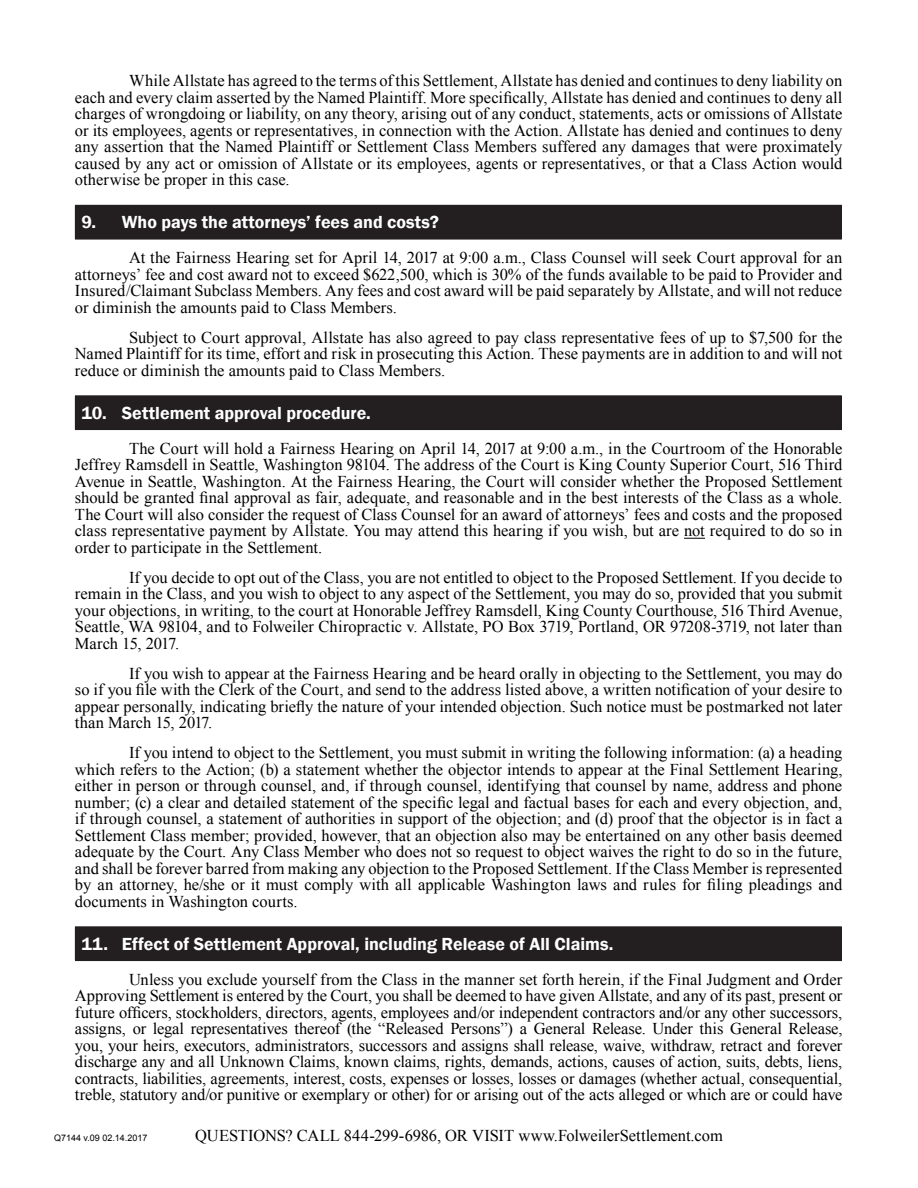
<style>
.page{position:relative;width:918px;height:1188px;background:#fff}
.page>*{position:absolute;margin:0;border:0;box-sizing:border-box;transform-origin:0 0}
.t1{font:600 18px "Franklin Gothic";color:#fff}
.t2{font:16.5px/16.5px "Times New Roman";color:#000;text-align:justify}
.t3{font:9px "Arial";color:#000}
</style>
<div class="page">
<svg style="left:684px;top:538px;width:21px;height:1px"></svg>
<div style="left:75px;top:205px;width:766px;height:34px;background:#231f20"></div>
<hr style="left:75px;top:205px;width:767px;height:1px;background:#231f20">
<hr style="left:841px;top:206px;width:1px;height:33px;background:#231f20">
<hr style="left:75px;top:239px;width:767px;height:1px;background:#231f20">
<div style="left:75px;top:396px;width:766px;height:34px;background:#231f20"></div>
<hr style="left:75px;top:395px;width:767px;height:1px;background:#231f20">
<hr style="left:841px;top:396px;width:1px;height:33px;background:#231f20">
<hr style="left:75px;top:429px;width:767px;height:1px;background:#231f20">
<div style="left:75px;top:927px;width:766px;height:34px;background:#231f20"></div>
<hr style="left:75px;top:926px;width:767px;height:1px;background:#231f20">
<hr style="left:841px;top:927px;width:1px;height:33px;background:#231f20">
<hr style="left:75px;top:960px;width:767px;height:1px;background:#231f20">
<p class="t2" style="left:75px;top:72px;width:769px;text-indent:54px">While Allstate has agreed to the terms of this Settlement, Allstate has denied and continues to deny liability on each and every claim asserted by the Named Plaintiff. More specifically, Allstate has denied and continues to deny all charges of wrongdoing or liability, on any theory, arising out of any conduct, statements, acts or omissions of Allstate or its employees, agents or representatives, in connection with the Action. Allstate has denied and continues to deny any assertion that the Named Plaintiff or Settlement Class Members suffered any damages that were proximately caused by any act or omission of Allstate or its employees, agents or representatives, or that a Class Action would otherwise be proper in this case.</p>
<p class="t1" style="left:81px;top:211px;width:359px">9. Who pays the attorneys’ fees and costs?</p>
<p class="t2" style="left:75px;top:249px;width:769px;text-indent:54px">At the Fairness Hearing set for April 14, 2017 at 9:00 a.m., Class Counsel will seek Court approval for an attorneys’ fee and cost award not to exceed $622,500, which is 30% of the funds available to be paid to Provider and Insured/Claimant Subclass Members. Any fees and cost award will be paid separately by Allstate, and will not reduce or diminish the amounts paid to Class Members.</p>
<p class="t2" style="left:75px;top:329px;width:769px;text-indent:54px">Subject to Court approval, Allstate has also agreed to pay class representative fees of up to $7,500 for the Named Plaintiff for its time, effort and risk in prosecuting this Action. These payments are in addition to and will not reduce or diminish the amounts paid to Class Members.</p>
<p class="t1" style="left:81px;top:402px;width:291px">10. Settlement approval procedure.</p>
<p class="t2" style="left:75px;top:440px;width:769px;text-indent:54px">The Court will hold a Fairness Hearing on April 14, 2017 at 9:00 a.m., in the Courtroom of the Honorable Jeffrey Ramsdell in Seattle, Washington 98104. The address of the Court is King County Superior Court, 516 Third Avenue in Seattle, Washington. At the Fairness Hearing, the Court will consider whether the Proposed Settlement should be granted final approval as fair, adequate, and reasonable and in the best interests of the Class as a whole.<br>The Court will also consider the request of Class Counsel for an award of attorneys’ fees and costs and the proposed class representative payment by Allstate. You may attend this hearing if you wish, but are not required to do so in order to participate in the Settlement.</p>
<p class="t2" style="left:75px;top:569px;width:769px;text-indent:54px">If you decide to opt out of the Class, you are not entitled to object to the Proposed Settlement. If you decide to remain in the Class, and you wish to object to any aspect of the Settlement, you may do so, provided that you submit your objections, in writing, to the court at Honorable Jeffrey Ramsdell, King County Courthouse, 516 Third Avenue, Seattle, WA 98104, and to Folweiler Chiropractic v. Allstate, PO Box 3719, Portland, OR 97208-3719, not later than March 15, 2017.</p>
<p class="t2" style="left:75px;top:665px;width:769px;text-indent:54px">If you wish to appear at the Fairness Hearing and be heard orally in objecting to the Settlement, you may do so if you file with the Clerk of the Court, and send to the address listed above, a written notification of your desire to appear personally, indicating briefly the nature of your intended objection. Such notice must be postmarked not later than March 15, 2017.</p>
<p class="t2" style="left:75px;top:744px;width:769px;text-indent:54px">If you intend to object to the Settlement, you must submit in writing the following information: (a) a heading which refers to the Action; (b) a statement whether the objector intends to appear at the Final Settlement Hearing, either in person or through counsel, and, if through counsel, identifying that counsel by name, address and phone number; (c) a clear and detailed statement of the specific legal and factual bases for each and every objection, and, if through counsel, a statement of authorities in support of the objection; and (d) proof that the objector is in fact a Settlement Class member; provided, however, that an objection also may be entertained on any other basis deemed adequate by the Court. Any Class Member who does not so request to object waives the right to do so in the future, and shall be forever barred from making any objection to the Proposed Settlement. If the Class Member is represented by an attorney, he/she or it must comply with all applicable Washington laws and rules for filing pleadings and documents in Washington courts.</p>
<p class="t1" style="left:81px;top:933px;width:534px">11. Effect of Settlement Approval, including Release of All Claims.</p>
<p class="t2" style="left:75px;top:971px;width:769px;text-indent:54px">Unless you exclude yourself from the Class in the manner set forth herein, if the Final Judgment and Order Approving Settlement is entered by the Court, you shall be deemed to have given Allstate, and any of its past, present or future officers, stockholders, directors, agents, employees and/or independent contractors and/or any other successors, assigns, or legal representatives thereof (the “Released Persons”) a General Release. Under this General Release, you, your heirs, executors, administrators, successors and assigns shall release, waive, withdraw, retract and forever discharge any and all Unknown Claims, known claims, rights, demands, actions, causes of action, suits, debts, liens, contracts, liabilities, agreements, interest, costs, expenses or losses, losses or damages (whether actual, consequential, treble, statutory and/or punitive or exemplary or other) for or arising out of the acts alleged or which are or could have</p>
<p class="t3" style="left:54px;top:1131px;width:95px">Q7144 v.09 02.14.2017</p>
<p class="t2" style="left:195px;top:1127px;width:529px">QUESTIONS? CALL 844-299-6986, OR VISIT www.FolweilerSettlement.com</p>
</div>
